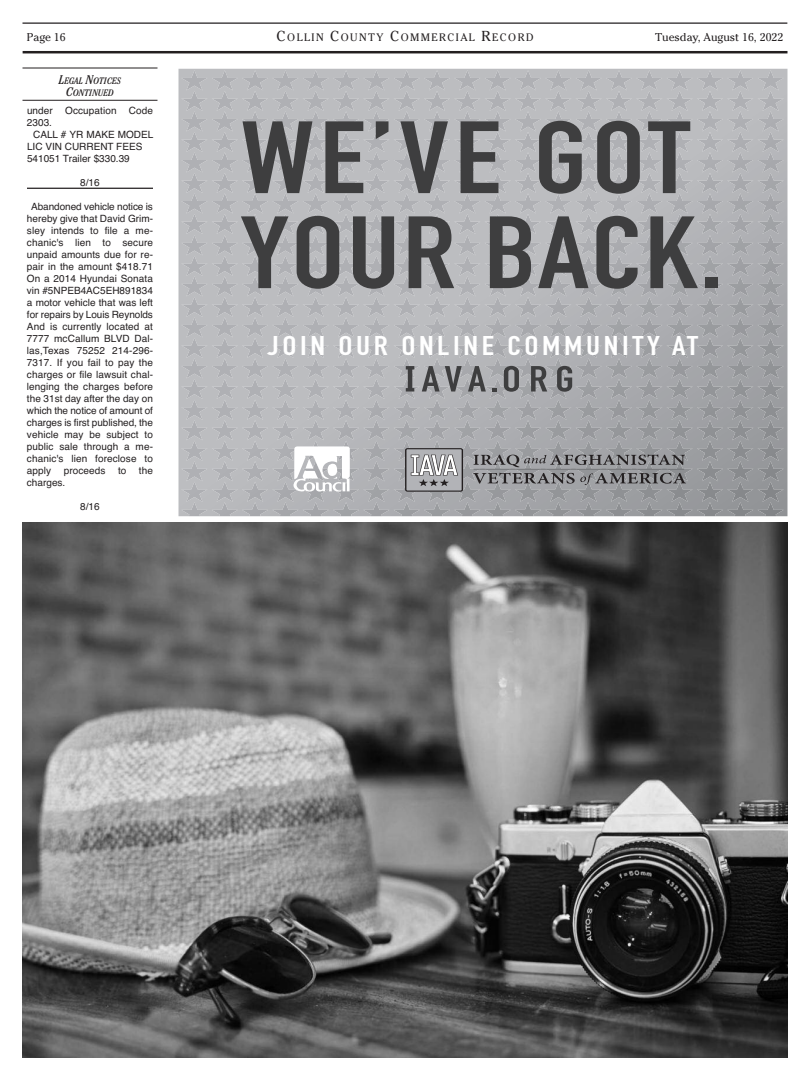
<style>
.page{position:relative;width:810px;height:1080px;background:#fff}
.page>*{position:absolute;margin:0;border:0;box-sizing:border-box;transform-origin:0 0}
.t1{font:100.75px/95px "DIN Engschrift";letter-spacing:.02em;color:#3e3e3f;scale:1.24 1}
.t2{font:26.62px "DIN Engschrift";letter-spacing:.11em;color:#fff;scale:1.24 1}
.t3{font:11.25px "Cheltenham";color:#231f20}
.t4{font:10.75px "Cheltenham";letter-spacing:.135em;color:#231f20}
.t5{font:10px/12px "Helvetica";letter-spacing:.01em;color:#231f20}
.t6{font:italic condensed 9.38px/12.5px "Cheltenham";color:#231f20;text-align:center}
.s1{font-size:14.38px}
.s2{font-size:12.5px}
</style>
<div class="page">
<hr style="left:27px;top:188px;width:126px;height:1px;background:#231f20">
<hr style="left:22px;top:68px;width:135px;height:1px;background:#231f20">
<hr style="left:22px;top:100px;width:135px;height:1px;background:#231f20">
<hr style="left:23px;top:51px;width:765px;height:2px;background:#231f20">
<hr style="left:23px;top:22px;width:764px;height:2px;background:#231f20">
<img style="left:22px;top:522px;width:766px;height:535px">
<svg style="left:181px;top:70px;width:603px;height:446px;background:#b2b3b6"></svg>
<p class="t3" style="left:27px;top:30px;width:40px">Page 16</p>
<p class="t4" style="left:277px;top:31px;width:258px"><span class="s1">C</span>OLLIN <span class="s1">C</span>OUNTY <span class="s1">C</span>OMMERCIAL <span class="s1">R</span>ECORD</p>
<p class="t3" style="left:655px;top:30px;width:129px">Tuesday, August 16, 2022</p>
<p class="t6" style="left:59px;top:75px;width:64px"><span class="s2">L</span>EGAL <span class="s2">N</span>OTICES<br><span class="s2">C</span>ONTINUED</p>
<p class="t5" style="left:27px;top:104px;width:127px">under Occupation Code<br>2303.</p>
<p class="t5" style="left:27px;top:128px;width:128px;text-indent:6px">CALL # YR MAKE MODEL<br>LIC VIN CURRENT FEES<br>541051 Trailer $330.39</p>
<p class="t5" style="left:80px;top:176px;width:21px">8/16</p>
<p class="t5" style="left:27px;top:200px;width:128px;text-align:justify;text-indent:4px">Abandoned vehicle notice is hereby give that David Grim&shy;sley intends to file a me&shy;chanic's lien to secure unpaid amounts due for re&shy;pair in the amount $418.71<br>On a 2014 Hyundai Sonata vin #5NPEB4AC5EH891834 a motor vehicle that was left for repairs by Louis Reynolds And is currently located at 7777 mcCallum BLVD Dal&shy;las,Texas 75252 214-296- 7317. If you fail to pay the charges or file lawsuit chal&shy;lenging the charges before the 31st day after the day on which the notice of amount of charges is first published, the vehicle may be subject to public sale through a me&shy;chanic's lien foreclose to apply proceeds to the charges.</p>
<p class="t5" style="left:80px;top:500px;width:21px">8/16</p>
<h1 class="t1" style="left:241px;top:120px;width:391px">WE’VE GOT<br>YOUR BACK.</h1>
<h2 class="t2" style="left:268px;top:336px;width:349px">JOIN OUR ONLINE COMMUNITY AT</h2>
</div>
